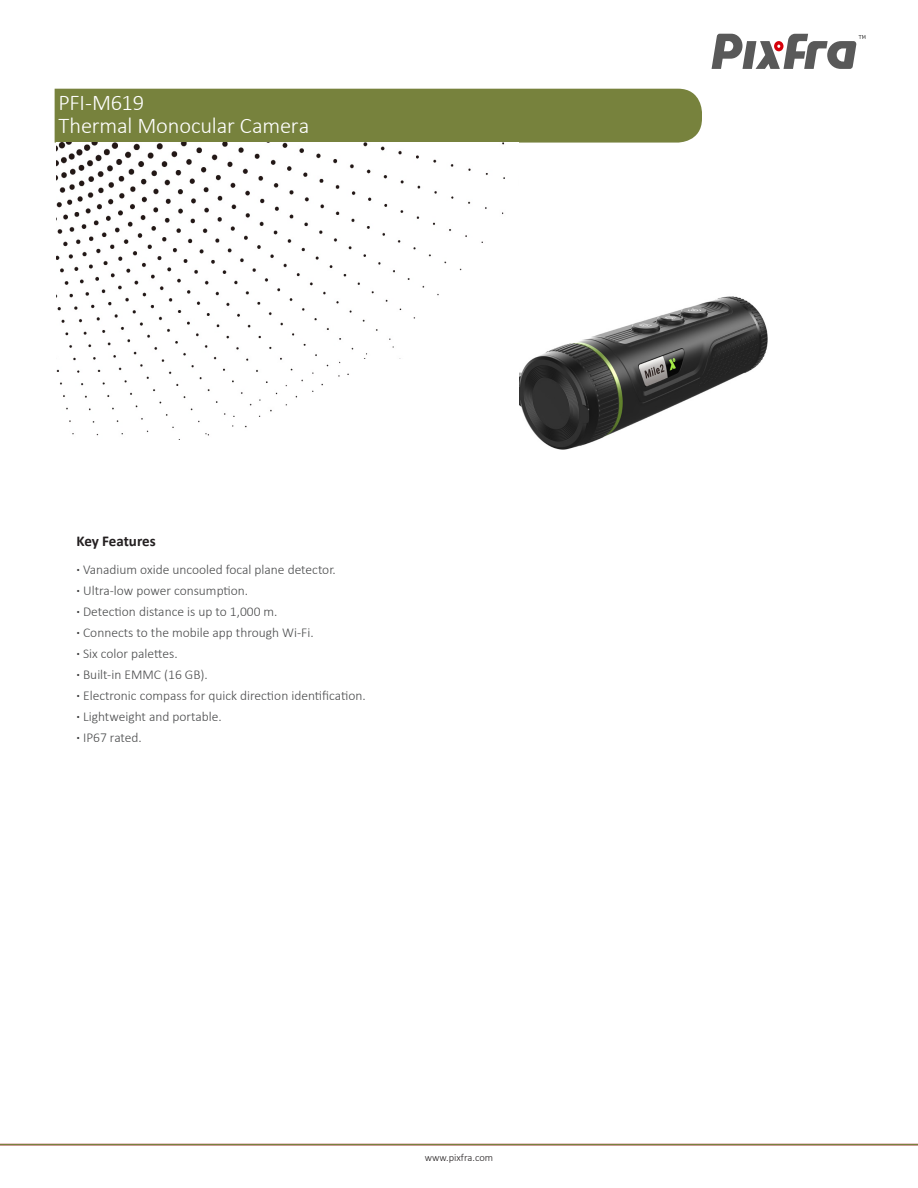
<style>
.page{position:relative;width:918px;height:1188px;background:#fff}
.page>*{position:absolute;margin:0;border:0;box-sizing:border-box;transform-origin:0 0}
.t1{font:300 22.5px "Calibri";letter-spacing:-.01em;color:#fff}
.t2{font:700 15px "Calibri";letter-spacing:-.01em;color:#231f20}
.t3{font:300 13.5px "Calibri";color:#4a4b4c}
.t4{font:300 10.5px "Calibri";color:#231f20}
.s1{font-weight:700;color:#3e3e3f}
</style>
<div class="page">
<div style="left:55px;top:89px;width:647px;height:54px;background:#77823d"></div>
<img style="left:519px;top:296px;width:249px;height:154px">
<hr style="left:0;top:1144px;width:918px;height:1px;background:#77823d">
<img style="left:57px;top:143px;width:448px;height:297px">
<svg style="left:712px;top:34px;width:153px;height:35px"></svg>
<p class="t1" style="left:59px;top:89px;width:87px">PFI-M619</p>
<p class="t1" style="left:59px;top:111px;width:252px">Thermal Monocular Camera</p>
<p class="t2" style="left:76px;top:531px;width:81px">Key Features</p>
<p class="t3" style="left:76px;top:561px;width:261px"><span class="s1">·</span> Vanadium oxide uncooled focal plane detector.</p>
<p class="t3" style="left:76px;top:582px;width:173px"><span class="s1">·</span> Ultra-low power consumption.</p>
<p class="t3" style="left:76px;top:603px;width:203px"><span class="s1">·</span> Detection distance is up to 1,000 m.</p>
<p class="t3" style="left:76px;top:624px;width:239px"><span class="s1">·</span> Connects to the mobile app through Wi-Fi.</p>
<p class="t3" style="left:76px;top:645px;width:103px"><span class="s1">·</span> Six color palettes.</p>
<p class="t3" style="left:76px;top:666px;width:133px"><span class="s1">·</span> Built-in EMMC (16 GB).</p>
<p class="t3" style="left:76px;top:687px;width:291px"><span class="s1">·</span> Electronic compass for quick direction identification.</p>
<p class="t3" style="left:76px;top:708px;width:147px"><span class="s1">·</span> Lightweight and portable.</p>
<p class="t3" style="left:76px;top:729px;width:67px"><span class="s1">·</span> IP67 rated.</p>
<p class="t4" style="left:425px;top:1151px;width:70px">www.pixfra.com</p>
</div>
